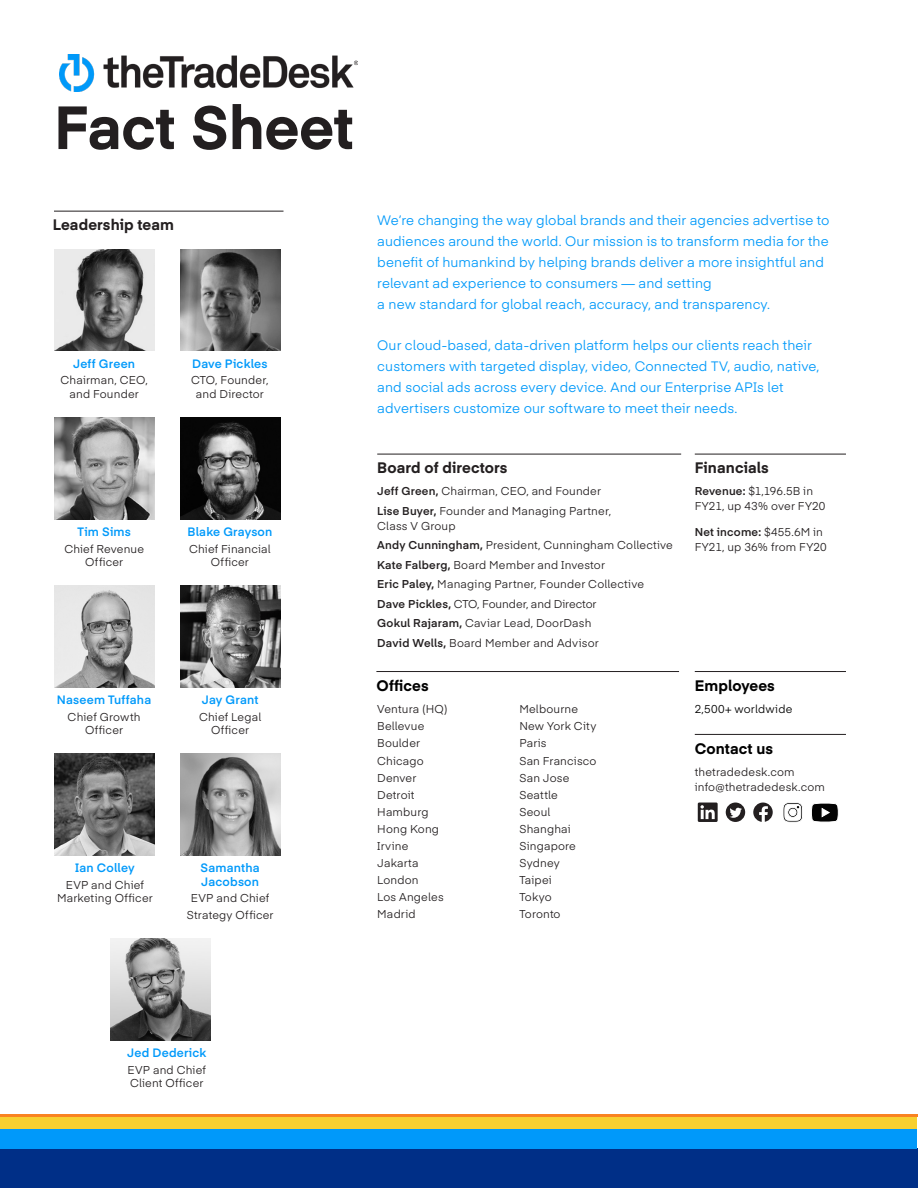
<style>
.page{position:relative;width:918px;height:1188px;background:#fff}
.page>*{position:absolute;margin:0;border:0;box-sizing:border-box;transform-origin:0 0}
.t1{font:700 60px "Eina 04";letter-spacing:-.01em;color:#231f20}
.Body_copy{font:700 15px "Eina 04";letter-spacing:.005em;color:#231f20}
.Body_copy-2{font:700 15px "Eina 04";letter-spacing:.005em;color:#000}
.sub_head{font:700 15px "Eina 04";letter-spacing:.005em;color:#231f20}
.Intro{font:13.5px/21px "Eina 04";letter-spacing:.01em;color:#0099fa}
.Body_copy-3{font:600 12px/13.5px "Eina 04";letter-spacing:.015em;color:#0099fa}
.Body_copy-4{font:11.25px/13.5px "Eina 04";letter-spacing:.015em;color:#231f20;text-align:center}
.Body_copy-5{font:11.25px "Eina 04";letter-spacing:-.005em;color:#231f20}
.t2{font:11.25px "Eina 04";letter-spacing:.015em;color:#000}
.s1{font-weight:600}
</style>
<div class="page">
<img style="left:54px;top:586px;width:100px;height:101px">
<img style="left:110px;top:939px;width:101px;height:101px">
<img style="left:180px;top:754px;width:100px;height:101px">
<img style="left:54px;top:754px;width:101px;height:101px">
<img style="left:180px;top:586px;width:100px;height:101px">
<hr style="left:54px;top:211px;width:230px;height:1px;background:#231f20">
<hr style="left:377px;top:454px;width:304px;height:1px;background:#231f20">
<hr style="left:695px;top:454px;width:151px;height:1px;background:#231f20">
<img style="left:180px;top:250px;width:100px;height:101px">
<img style="left:54px;top:250px;width:101px;height:101px">
<img style="left:180px;top:418px;width:100px;height:101px">
<img style="left:54px;top:418px;width:101px;height:101px">
<hr style="left:376px;top:671px;width:303px;height:1px;background:#231f20">
<hr style="left:695px;top:671px;width:151px;height:1px;background:#231f20">
<div style="left:753px;top:803px;width:20px;height:19px;background:#231f20;border-radius:50%"></div>
<svg style="left:759px;top:806px;width:9px;height:16px"></svg>
<div style="left:726px;top:803px;width:19px;height:19px;background:#231f20;border-radius:50%"></div>
<svg style="left:730px;top:808px;width:12px;height:10px"></svg>
<div style="left:698px;top:803px;width:20px;height:19px;background:#231f20"></div>
<svg style="left:700px;top:805px;width:15px;height:14px"></svg>
<hr style="left:695px;top:734px;width:151px;height:1px;background:#231f20">
<img style="left:59px;top:55px;width:299px;height:36px">
<div style="left:0;top:1149px;width:918px;height:39px;background:#002f87"></div>
<div style="left:0;top:1117px;width:916px;height:12px;background:#f7d031"></div>
<hr style="left:0;top:1114px;width:918px;height:3px;background:#f98321">
<div style="left:0;top:1129px;width:916px;height:20px;background:#0099fa"></div>
<svg style="left:783px;top:802px;width:20px;height:20px"></svg>
<svg style="left:811px;top:803px;width:28px;height:19px"></svg>
<p class="t1" style="left:54px;top:83px;width:301px">Fact Sheet</p>
<p class="sub_head" style="left:53px;top:214px;width:123px">Leadership team</p>
<p class="Body_copy-3" style="left:73px;top:356px;width:63px">Jeff Green</p>
<p class="Body_copy-4" style="left:61px;top:373px;width:89px">Chairman, CEO, and Founder</p>
<p class="Body_copy-3" style="left:192px;top:356px;width:77px">Dave Pickles</p>
<p class="Body_copy-4" style="left:191px;top:373px;width:79px">CTO, Founder, and Director</p>
<p class="Intro" style="left:377px;top:209px;width:454px">We’re changing the way global brands and their agencies advertise to audiences around the world. Our mission is to transform media for the benefit of humankind by helping brands deliver a more insightful and relevant ad experience to consumers — and setting<br>a new standard for global reach, accuracy, and transparency.</p>
<p class="Intro" style="left:377px;top:334px;width:444px">Our cloud-based, data-driven platform helps our clients reach their customers with targeted display, video, Connected TV, audio, native, and social ads across every device. And our Enterprise APIs let advertisers customize our software to meet their needs.</p>
<p class="Body_copy-3" style="left:78px;top:524px;width:55px">Tim Sims</p>
<p class="Body_copy-4" style="left:64px;top:541px;width:81px">Chief Revenue<br>Officer</p>
<p class="Body_copy-3" style="left:187px;top:524px;width:86px">Blake Grayson</p>
<p class="Body_copy-4" style="left:189px;top:541px;width:83px">Chief Financial<br>Officer</p>
<p class="Body_copy" style="left:377px;top:457px;width:132px">Board of directors</p>
<p class="Body_copy-4" style="left:377px;top:484px;width:225px"><span class="s1">Jeff Green,</span> Chairman, CEO, and Founder</p>
<p class="Body_copy-4" style="left:377px;top:502px;width:235px;line-height:15px;text-align:left"><span class="s1">Lise Buyer,</span> Founder and Managing Partner,<br>Class V Group</p>
<p class="Body_copy-4" style="left:377px;top:538px;width:297px"><span class="s1">Andy Cunningham,</span> President, Cunningham Collective</p>
<p class="Body_copy-4" style="left:377px;top:557px;width:229px"><span class="s1">Kate Falberg,</span> Board Member and Investor</p>
<p class="Body_copy-4" style="left:377px;top:577px;width:268px"><span class="s1">Eric Paley,</span> Managing Partner, Founder Collective</p>
<p class="Body_copy-5" style="left:377px;top:595px;width:221px"><span class="s1">Dave Pickles,</span> CTO, Founder, and Director</p>
<p class="Body_copy-4" style="left:377px;top:616px;width:216px"><span class="s1">Gokul Rajaram,</span> Caviar Lead, DoorDash</p>
<p class="Body_copy-4" style="left:377px;top:635px;width:223px"><span class="s1">David Wells,</span> Board Member and Advisor</p>
<p class="Body_copy" style="left:695px;top:457px;width:75px">Financials</p>
<p class="Body_copy-4" style="left:695px;top:483px;width:132px;line-height:15px;text-align:left"><span class="s1">Revenue:</span> $1,196.5B in<br>FY21, up 43% over FY20</p>
<p class="Body_copy-4" style="left:695px;top:524px;width:133px;line-height:15px;text-align:left"><span class="s1">Net income:</span> $455.6M in<br>FY21, up 36% from FY20</p>
<p class="Body_copy-3" style="left:57px;top:692px;width:96px">Naseem Tuffaha</p>
<p class="Body_copy-4" style="left:68px;top:709px;width:74px">Chief Growth<br>Officer</p>
<p class="Body_copy-3" style="left:202px;top:692px;width:58px">Jay Grant</p>
<p class="Body_copy-4" style="left:199px;top:709px;width:64px">Chief Legal<br>Officer</p>
<p class="Body_copy-3" style="left:75px;top:860px;width:61px">Ian Colley</p>
<p class="Body_copy-4" style="left:57px;top:877px;width:97px">EVP and Chief<br>Marketing Officer</p>
<p class="Body_copy-3" style="left:201px;top:860px;width:61px">Samantha<br>Jacobson</p>
<p class="Body_copy-4" style="left:191px;top:891px;width:80px">EVP and Chief</p>
<p class="Body_copy-4" style="left:187px;top:908px;width:88px">Strategy Officer</p>
<p class="Body_copy-2" style="left:376px;top:675px;width:54px">Offices</p>
<p class="Body_copy-4" style="left:377px;top:702px;width:72px">Ventura (HQ)</p>
<p class="Body_copy-4" style="left:377px;top:719px;width:49px">Bellevue</p>
<p class="Body_copy-4" style="left:377px;top:736px;width:44px">Boulder</p>
<p class="Body_copy-4" style="left:377px;top:753px;width:48px">Chicago</p>
<p class="Body_copy-4" style="left:377px;top:770px;width:41px">Denver</p>
<p class="Body_copy-4" style="left:377px;top:787px;width:39px">Detroit</p>
<p class="Body_copy-4" style="left:377px;top:804px;width:53px">Hamburg</p>
<p class="Body_copy-4" style="left:377px;top:821px;width:63px">Hong Kong</p>
<p class="Body_copy-4" style="left:377px;top:838px;width:33px">Irvine</p>
<p class="Body_copy-4" style="left:377px;top:855px;width:43px">Jakarta</p>
<p class="Body_copy-4" style="left:377px;top:872px;width:43px">London</p>
<p class="Body_copy-4" style="left:377px;top:890px;width:68px">Los Angeles</p>
<p class="Body_copy-4" style="left:377px;top:907px;width:40px">Madrid</p>
<p class="Body_copy-4" style="left:519px;top:702px;width:60px">Melbourne</p>
<p class="Body_copy-4" style="left:519px;top:719px;width:79px">New York City</p>
<p class="Body_copy-4" style="left:519px;top:736px;width:29px">Paris</p>
<p class="Body_copy-4" style="left:519px;top:753px;width:79px">San Francisco</p>
<p class="Body_copy-4" style="left:519px;top:770px;width:52px">San Jose</p>
<p class="Body_copy-4" style="left:519px;top:787px;width:40px">Seattle</p>
<p class="Body_copy-4" style="left:519px;top:804px;width:33px">Seoul</p>
<p class="Body_copy-4" style="left:519px;top:821px;width:53px">Shanghai</p>
<p class="Body_copy-4" style="left:519px;top:838px;width:58px">Singapore</p>
<p class="Body_copy-4" style="left:519px;top:855px;width:42px">Sydney</p>
<p class="Body_copy-4" style="left:519px;top:872px;width:34px">Taipei</p>
<p class="Body_copy-4" style="left:519px;top:890px;width:34px">Tokyo</p>
<p class="Body_copy-4" style="left:519px;top:907px;width:43px">Toronto</p>
<p class="Body_copy-2" style="left:695px;top:674px;width:82px">Employees</p>
<p class="t2" style="left:695px;top:700px;width:99px">2,500+ worldwide</p>
<p class="Body_copy-2" style="left:695px;top:738px;width:80px">Contact us</p>
<p class="Body_copy-4" style="left:695px;top:763px;width:132px;line-height:15px;text-align:left">thetradedesk.com info@thetradedesk.com</p>
<p class="Body_copy-3" style="left:127px;top:1045px;width:81px">Jed Dederick</p>
<p class="Body_copy-4" style="left:128px;top:1062px;width:80px;text-align:left">EVP and Chief<br>Client Officer</p>
</div>
